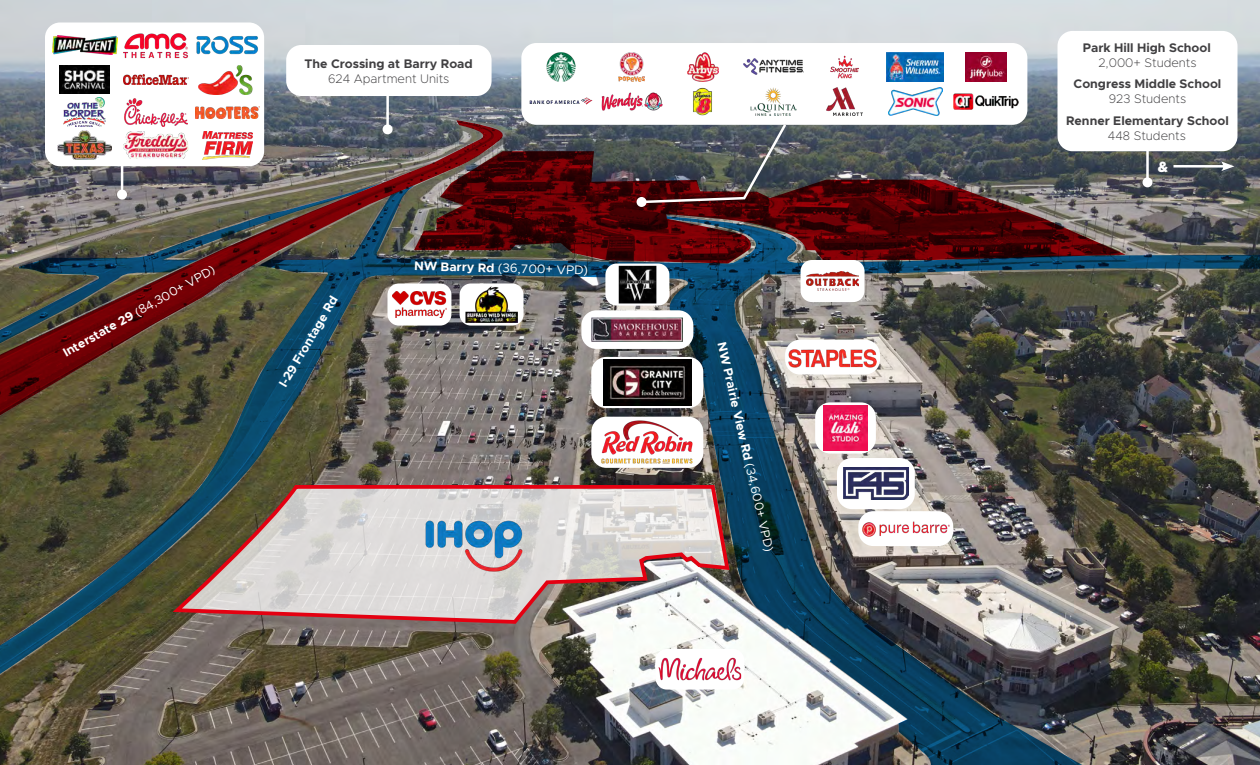
<style>
.page{position:relative;width:1260px;height:765px;background:#fff}
.page>*{position:absolute;margin:0;border:0;box-sizing:border-box;transform-origin:0 0}
.t1{font:900 15px "Metropolis";color:#fff}
.t2{font:700 12.5px "Metropolis";color:#414042}
.t3{font:700 12.5px "Metropolis";color:#fff}
.t4{font:200 12.5px "Metropolis";color:#414042}
.t5{font:12.5px "Metropolis";color:#fff}
.s1{font-weight:400}
.s2{font-weight:700}
</style>
<div class="page">
<img style="left:0;top:0;width:1260px;height:184px">
<svg style="left:0;top:120px;width:510px;height:64px;background:#615e63"></svg>
<img style="left:0;top:184px;width:1260px;height:581px">
<svg style="left:174px;top:483px;width:558px;height:143px;background:#c0b0ad"></svg>
<img style="left:426px;top:520px;width:97px;height:52px">
<svg style="left:591px;top:357px;width:112px;height:51px"></svg>
<img style="left:604px;top:360px;width:87px;height:45px">
<div style="left:785px;top:340px;width:95px;height:35px;background:#fff;border-radius:15px"></div>
<img style="left:789px;top:350px;width:87px;height:18px">
<div style="left:656px;top:649px;width:88px;height:41px;background:#fff;border-radius:11px"></div>
<img style="left:659px;top:649px;width:82px;height:41px">
<div style="left:837px;top:458px;width:78px;height:51px;background:#fff;border-radius:15px"></div>
<img style="left:843px;top:468px;width:66px;height:32px">
<svg style="left:815px;top:402px;width:61px;height:52px"></svg>
<img style="left:823px;top:406px;width:45px;height:44px">
<div style="left:858px;top:511px;width:95px;height:35px;background:#fff;border-radius:15px"></div>
<img style="left:862px;top:521px;width:87px;height:15px">
<div style="left:591px;top:417px;width:112px;height:51px;background:#fff;border-radius:15px"></div>
<img style="left:602px;top:420px;width:91px;height:44px">
<div style="left:460px;top:283px;width:64px;height:43px;background:#fff;border-radius:11px"></div>
<img style="left:466px;top:287px;width:51px;height:36px">
<div style="left:801px;top:260px;width:64px;height:42px;background:#fff;border-radius:11px"></div>
<img style="left:807px;top:271px;width:51px;height:20px">
<div style="left:605px;top:264px;width:64px;height:42px;background:#fff;border-radius:11px"></div>
<img style="left:616px;top:265px;width:42px;height:41px">
<div style="left:387px;top:283px;width:64px;height:43px;background:#fff;border-radius:11px"></div>
<img style="left:393px;top:291px;width:53px;height:27px">
<div style="left:581px;top:310px;width:112px;height:39px;background:#fff;border-radius:15px"></div>
<img style="left:592px;top:317px;width:91px;height:25px">
<div style="left:45px;top:22px;width:219px;height:144px;background:#fff;border-radius:15px"></div>
<img style="left:124px;top:98px;width:64px;height:29px">
<img style="left:124px;top:75px;width:64px;height:10px">
<img style="left:124px;top:33px;width:64px;height:25px">
<img style="left:64px;top:98px;width:42px;height:29px">
<img style="left:59px;top:65px;width:51px;height:29px">
<img style="left:52px;top:36px;width:65px;height:19px">
<img style="left:124px;top:132px;width:64px;height:27px">
<img style="left:202px;top:131px;width:51px;height:29px">
<img style="left:195px;top:106px;width:65px;height:13px">
<img style="left:199px;top:65px;width:54px;height:29px">
<img style="left:196px;top:36px;width:62px;height:19px">
<img style="left:57px;top:130px;width:55px;height:30px">
<hr style="left:121px;top:160px;width:2px;height:35px;background:#fff">
<div style="left:117px;top:190px;width:10px;height:10px;background:#fff;border-radius:50%"></div>
<svg style="left:414px;top:151px;width:712px;height:113px;background:#52262a"></svg>
<div style="left:521px;top:43px;width:506px;height:82px;background:#fff;border-radius:15px"></div>
<img style="left:601px;top:92px;width:62px;height:19px">
<img style="left:826px;top:87px;width:37px;height:29px">
<img style="left:619px;top:53px;width:26px;height:28px">
<img style="left:830px;top:55px;width:29px;height:24px">
<img style="left:529px;top:98px;width:64px;height:7px">
<img style="left:750px;top:87px;width:47px;height:29px">
<img style="left:546px;top:53px;width:30px;height:28px">
<img style="left:744px;top:59px;width:59px;height:16px">
<img style="left:693px;top:87px;width:19px;height:29px">
<img style="left:888px;top:87px;width:54px;height:29px">
<img style="left:954px;top:93px;width:65px;height:17px">
<img style="left:687px;top:53px;width:31px;height:28px">
<img style="left:887px;top:53px;width:57px;height:28px">
<img style="left:966px;top:53px;width:40px;height:28px">
<svg style="left:639px;top:124px;width:150px;height:81px;background:#544c50"></svg>
<div style="left:637px;top:197px;width:10px;height:10px;background:#fff;border-radius:50%"></div>
<hr style="left:1146px;top:126px;width:3px;height:56px;background:#fff">
<div style="left:1142px;top:177px;width:10px;height:10px;background:#fff;border-radius:50%"></div>
<hr style="left:1173px;top:165px;width:53px;height:3px;background:#fff">
<svg style="left:1221px;top:161px;width:14px;height:10px"></svg>
<div style="left:286px;top:45px;width:206px;height:51px;background:#fff;border-radius:15px"></div>
<hr style="left:386px;top:95px;width:3px;height:34px;background:#fff">
<div style="left:383px;top:124px;width:10px;height:10px;background:#fff;border-radius:50%"></div>
<div style="left:1058px;top:31px;width:180px;height:120px;background:#fff;border-radius:15px"></div>
<p class="t2" style="left:305px;top:56px;width:170px">The Crossing at Barry Road</p>
<p class="t4" style="left:328px;top:71px;width:123px">624 Apartment Units</p>
<p class="t3" style="left:60px;top:346px;width:174px;rotate:-29deg">Interstate 29 <span class="s1">(84,300+ VPD)</span></p>
<p class="t3" style="left:275px;top:382px;width:105px;rotate:-59deg">I-29 Frontage Rd</p>
<p class="t5" style="left:414px;top:257px;width:176px;rotate:2deg"><span class="s2">NW Barry Rd</span> (36,700+ VPD)</p>
<p class="t3" style="left:729px;top:341px;width:216px;rotate:77deg">NW Prairie View Rd <span class="s1">(34,600+ VPD)</span></p>
<p class="t2" style="left:1083px;top:40px;width:129px">Park Hill High School</p>
<p class="t4" style="left:1098px;top:55px;width:100px">2,000+ Students</p>
<p class="t2" style="left:1074px;top:76px;width:149px">Congress Middle School</p>
<p class="t4" style="left:1109px;top:91px;width:79px">923 Students</p>
<p class="t2" style="left:1066px;top:113px;width:164px">Renner Elementary School</p>
<p class="t4" style="left:1108px;top:128px;width:79px">448 Students</p>
<p class="t1" style="left:1158px;top:157px;width:12px">&amp;</p>
</div>
